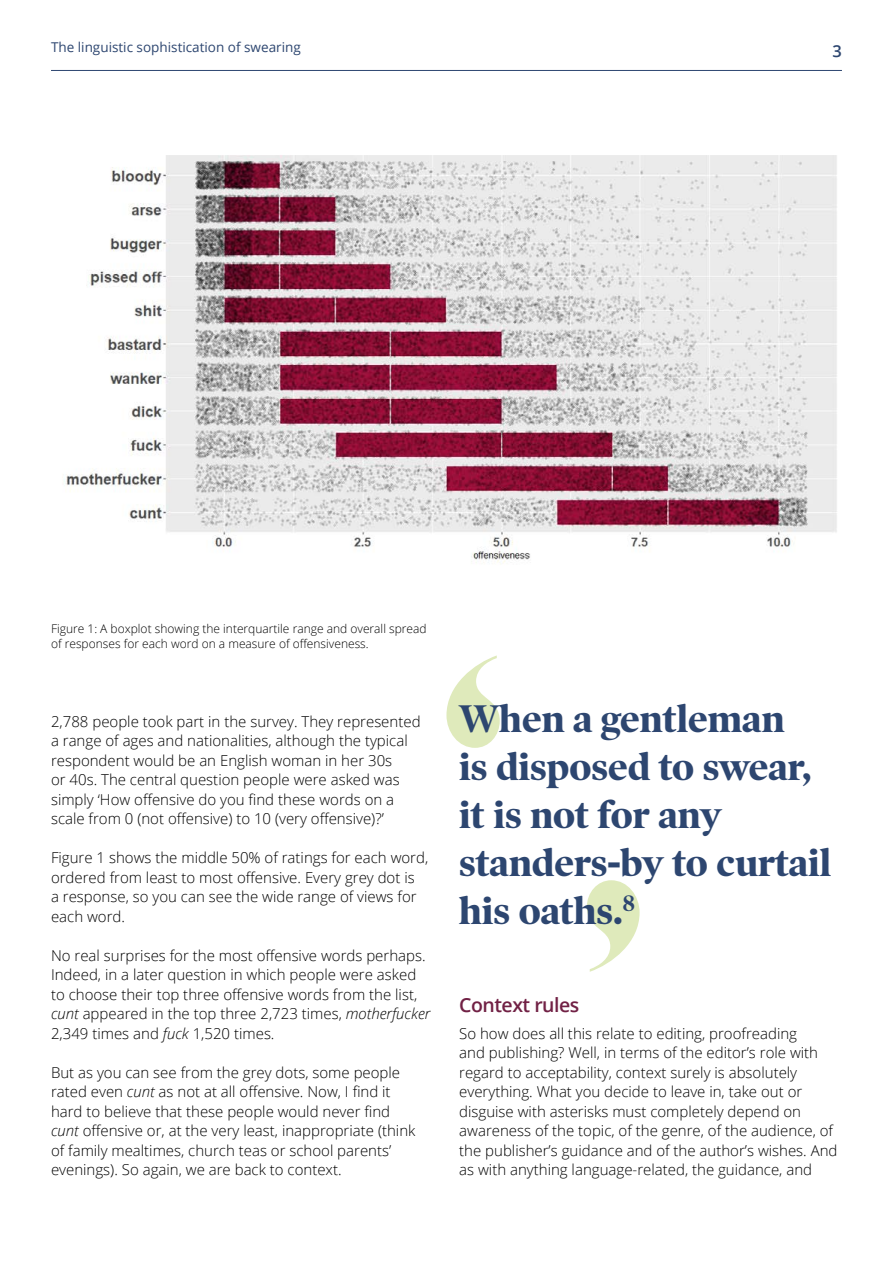
<style>
.page{position:relative;width:893px;height:1263px;background:#fff}
.page>*{position:absolute;margin:0;border:0;box-sizing:border-box;transform-origin:0 0}
.Quote-large{font:700 39px/48px "Poynter OS Disp";color:#2d4670}
.t1{font:600 19.5px "Open Sans";letter-spacing:-.025em;color:#712145}
.t2{font:600 16.5px "Open Sans";color:#2d4670}
.Body-text{font:300 15px/19.5px "Open Sans";color:#000}
.t3{font:13.5px "Open Sans";color:#2d4670}
.t4{font:300 12px/15px "Open Sans";color:#000}
.s1{font-style:italic}
</style>
<div class="page">
<hr style="left:51px;top:70px;width:791px;height:1px;background:#2d4670">
<svg style="left:587px;top:880px;width:53px;height:92px"></svg>
<svg style="left:446px;top:655px;width:54px;height:93px"></svg>
<img style="left:62px;top:155px;width:775px;height:409px">
<p class="t3" style="left:51px;top:37px;width:251px">The linguistic sophistication of swearing</p>
<p class="t2" style="left:832px;top:40px;width:11px">3</p>
<p class="t4" style="left:51px;top:620px;width:377px">Figure 1: A boxplot showing the interquartile range and overall spread of responses for each word on a measure of offensiveness.</p>
<p class="Body-text" style="left:51px;top:711px;width:371px">2,788 people took part in the survey. They represented a range of ages and nationalities, although the typical respondent would be an English woman in her 30s<br>or 40s. The central question people were asked was simply ‘How offensive do you find these words on a scale from 0 (not offensive) to 10 (very offensive)?’</p>
<p class="Body-text" style="left:51px;top:848px;width:379px">Figure 1 shows the middle 50% of ratings for each word, ordered from least to most offensive. Every grey dot is<br>a response, so you can see the wide range of views for each word.</p>
<p class="Body-text" style="left:51px;top:945px;width:381px">No real surprises for the most offensive words perhaps.<br>Indeed, in a later question in which people were asked to choose their top three offensive words from the list, <span class="s1">cunt</span> appeared in the top three 2,723 times, <span class="s1">motherfucker </span>2,349 times and <span class="s1">fuck</span> 1,520 times.</p>
<p class="Body-text" style="left:51px;top:1062px;width:366px">But as you can see from the grey dots, some people rated even <span class="s1">cunt</span> as not at all offensive. Now, I find it hard to believe that these people would never find <span class="s1">cunt</span> offensive or, at the very least, inappropriate (think of family mealtimes, church teas or school parents’ evenings). So again, we are back to context.</p>
<p class="Quote-large" style="left:459px;top:694px;width:374px">When a gentleman<br>is disposed to swear, it is not for any standers-by to curtail his oaths.<sup>8</sup></p>
<h1 class="t1" style="left:459px;top:992px;width:122px">Context rules</h1>
<p class="Body-text" style="left:459px;top:1023px;width:380px">So how does all this relate to editing, proofreading<br>and publishing? Well, in terms of the editor’s role with regard to acceptability, context surely is absolutely everything. What you decide to leave in, take out or disguise with asterisks must completely depend on awareness of the topic, of the genre, of the audience, of the publisher’s guidance and of the author’s wishes. And as with anything language-related, the guidance, and</p>
</div>
